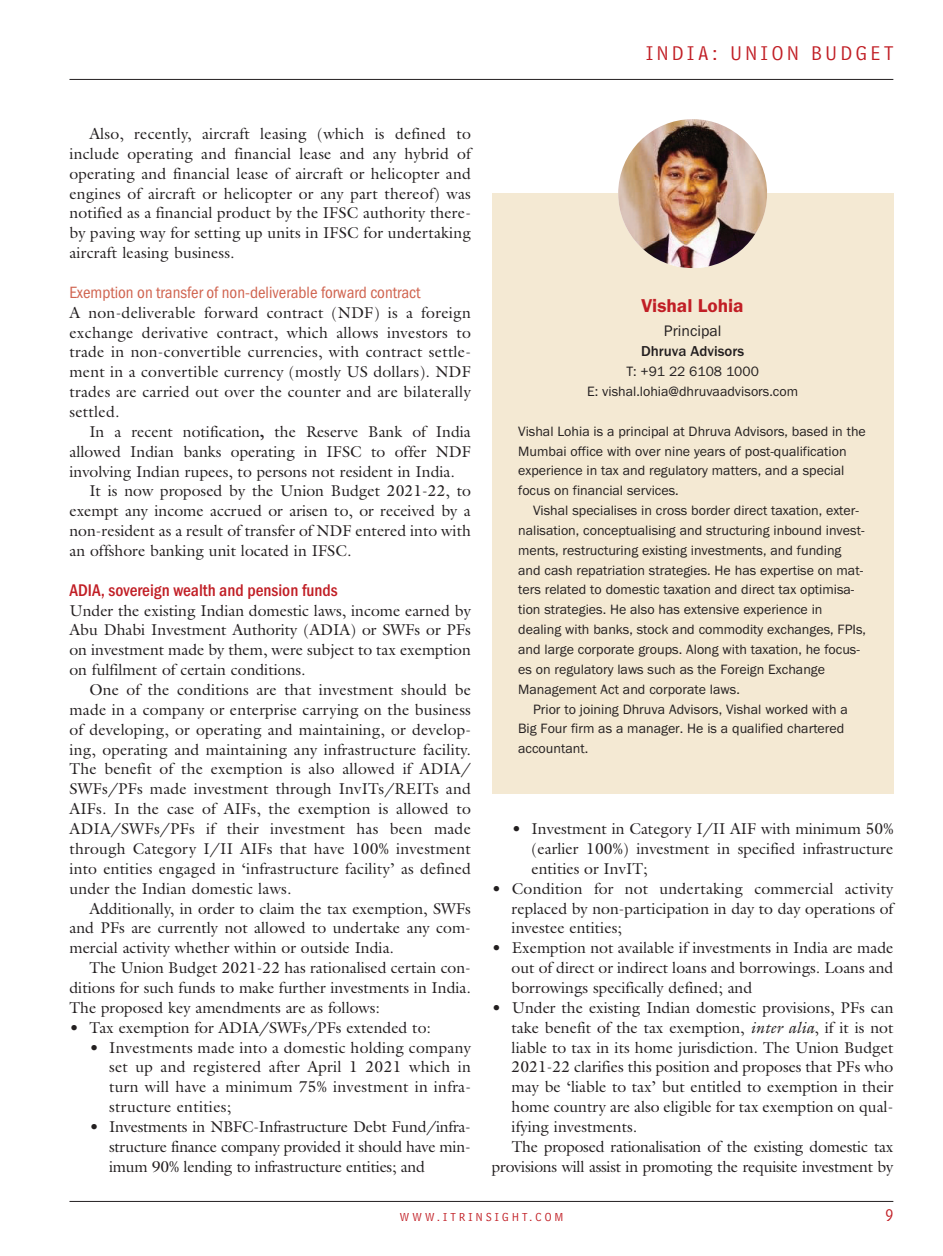
<style>
.page{position:relative;width:943px;height:1256px;background:#fff}
.page>*{position:absolute;margin:0;border:0;box-sizing:border-box;transform-origin:0 0}
.t1{font:21px "Bell Centennial Address";letter-spacing:.18em;color:#c11e25}
.t2{font:19.25px "Franklin Gothic URW Dem";color:#c11e25}
.t3{font:500 17.5px "Franklin Gothic URW Cond";color:#c11e25}
.t4{font:17.5px "Bell Centennial Address";color:#c11e25}
.t5{font:16.97px "Franklin Gothic URW Cond";color:#d06450}
.t6{font:15.75px/19.8px "Galliard";color:#231f20;text-align:justify}
.t7{font:15.75px "Franklin Gothic URW Boo";color:#231f20}
.t8{font:500 14.88px "Franklin Gothic URW";color:#231f20}
.t9{font:14px/19.8px "Franklin Gothic URW Boo";color:#231f20}
.t10{font:12.25px "Bell Centennial Address";letter-spacing:.265em;color:#c11e25}
.s1{font-weight:700}
.s2{font-style:italic}
</style>
<div class="page">
<hr style="left:69px;top:79px;width:824px;height:1px;background:#231f20">
<hr style="left:69px;top:1200px;width:824px;height:1px;background:#231f20">
<div style="left:492px;top:193px;width:401px;height:601px;background:#f4e9d3"></div>
<img style="left:618px;top:119px;width:149px;height:149px;border-radius:50%">
<h1 class="t1" style="left:646px;top:45px;width:249px">INDIA: UNION BUDGET</h1>
<p class="t6" style="left:69px;top:124px;width:403px;text-indent:20px">Also, recently, aircraft leasing (which is defined to include operating and financial lease and any hybrid of operating and financial lease of aircraft or helicopter and engines of aircraft or helicopter or any part thereof) was notified as a financial product by the IFSC authority there&shy;by paving way for setting up units in IFSC for undertaking aircraft leasing business.</p>
<p class="t5" style="left:69px;top:282px;width:352px">Exemption on transfer of non-deliverable forward contract</p>
<p class="t6" style="left:69px;top:302px;width:403px">A non-deliverable forward contract (NDF) is a foreign exchange derivative contract, which allows investors to trade in non-convertible currencies, with contract settle&shy;ment in a convertible currency (mostly US dollars). NDF trades are carried out over the counter and are bilaterally settled.</p>
<p class="t6" style="left:69px;top:421px;width:403px;text-indent:20px">In a recent notification<span class="s1">,</span> the Reserve Bank of India allowed Indian banks operating in IFSC to offer NDF involving Indian rupees, to persons not resident in India.</p>
<p class="t6" style="left:69px;top:481px;width:403px;text-indent:20px">It is now proposed by the Union Budget 2021-22, to exempt any income accrued or arisen to, or received by a non-resident as a result of transfer of NDF entered into with an offshore banking unit located in IFSC.</p>
<p class="t3" style="left:69px;top:579px;width:270px">ADIA, sovereign wealth and pension funds</p>
<p class="t6" style="left:69px;top:600px;width:403px">Under the existing Indian domestic laws, income earned by Abu Dhabi Investment Authority (ADIA) or SWFs or PFs on investment made by them, were subject to tax exemption on fulfilment of certain conditions.</p>
<p class="t6" style="left:69px;top:679px;width:403px;text-indent:20px">One of the conditions are that investment should be made in a company or enterprise carrying on the business of developing, or operating and maintaining, or develop&shy;ing, operating and maintaining any infrastructure facility.<br>The benefit of the exemption is also allowed if ADIA/ SWFs/ PFs made investment through InvITs/REITs and AIFs. In the case of AIFs, the exemption is allowed to ADIA/SWFs/PFs if their investment has been made through Category I/II AIFs that have 100% investment into entities engaged in ‘infrastructure facility’ as defined under the Indian domestic laws.</p>
<p class="t6" style="left:69px;top:897px;width:403px;text-indent:20px">Additionally, in order to claim the tax exemption, SWFs and PFs are currently not allowed to undertake any com&shy;mercial activity whether within or outside India.</p>
<p class="t6" style="left:69px;top:957px;width:403px;text-indent:20px">The Union Budget 2021-22 has rationalised certain con&shy;ditions for such funds to make further investments in India.<br>The proposed key amendments are as follows:</p>
<p class="t6" style="left:69px;top:1017px;width:363px">• Tax exemption for ADIA/SWFs/PFs extended to:</p>
<p class="t6" style="left:109px;top:1036px;width:363px;text-indent:-20px">• Investments made into a domestic holding company set up and registered after April 1 2021 which in turn will have a minimum 75% investment in infra&shy;structure entities;</p>
<p class="t6" style="left:109px;top:1116px;width:363px;text-indent:-20px">• Investments in NBFC-Infrastructure Debt Fund/ infra&shy;structure finance company provided it should have min&shy;imum 90% lending to infrastructure entities; and</p>
<p class="t2" style="left:641px;top:293px;width:104px">Vishal Lohia</p>
<p class="t7" style="left:664px;top:321px;width:59px">Principal</p>
<p class="t8" style="left:641px;top:342px;width:104px">Dhruva Advisors</p>
<p class="t9" style="left:587px;top:361px;width:212px;text-align:center">T: +91 22 6108 1000<br>E: vishal.lohia@dhruvaadvisors.com</p>
<p class="t9" style="left:518px;top:421px;width:349px">Vishal Lohia is a principal at Dhruva Advisors, based in the Mumbai office with over nine years of post-qualification experience in tax and regulatory matters, and a special focus on financial services.</p>
<p class="t9" style="left:518px;top:500px;width:349px;text-indent:15px">Vishal specialises in cross border direct taxation, exter&shy;nalisation, conceptualising and structuring inbound invest&shy;ments, restructuring existing investments, and funding and cash repatriation strategies. He has expertise on mat&shy;ters related to domestic taxation and direct tax optimisa&shy;tion strategies. He also has extensive experience in dealing with banks, stock and commodity exchanges, FPIs, and large corporate groups. Along with taxation, he focus&shy;es on regulatory laws such as the Foreign Exchange Management Act and corporate laws.</p>
<p class="t9" style="left:518px;top:698px;width:331px;text-indent:15px">Prior to joining Dhruva Advisors, Vishal worked with a<br>Big Four firm as a manager. He is a qualified chartered accountant.</p>
<p class="t6" style="left:531px;top:818px;width:363px;text-indent:-20px">• Investment in Category I/II AIF with minimum 50% (earlier 100%) investment in specified infrastructure entities or InvIT;</p>
<p class="t6" style="left:511px;top:878px;width:383px;text-indent:-20px">• Condition for not undertaking commercial activity replaced by non-participation in day to day operations of investee entities;</p>
<p class="t6" style="left:511px;top:937px;width:383px;text-indent:-20px">• Exemption not available if investments in India are made out of direct or indirect loans and borrowings. Loans and borrowings specifically defined; and</p>
<p class="t6" style="left:492px;top:997px;width:403px">• Under the existing Indian domestic provisions, PFs can</p>
<p class="t6" style="left:511px;top:1017px;width:383px">take benefit of the tax exemption, <span class="s2">inter alia</span>, if it is not</p>
<p class="t6" style="left:511px;top:1036px;width:383px">liable to tax in its home jurisdiction. The Union Budget</p>
<p class="t6" style="left:511px;top:1056px;width:383px">2021-22 clarifies this position and proposes that PFs who</p>
<p class="t6" style="left:511px;top:1076px;width:383px">may be ‘liable to tax’ but entitled to exemption in their</p>
<p class="t6" style="left:511px;top:1096px;width:383px">home country are also eligible for tax exemption on qual-</p>
<p class="t6" style="left:511px;top:1116px;width:127px">ifying investments.</p>
<p class="t6" style="left:512px;top:1136px;width:383px">The proposed rationalisation of the existing domestic tax</p>
<p class="t6" style="left:492px;top:1156px;width:403px">provisions will assist in promoting the requisite investment by</p>
<p class="t10" style="left:400px;top:1212px;width:165px">WWW.ITRINSIGHT.COM</p>
<p class="t4" style="left:885px;top:1208px;width:9px">9</p>
</div>
